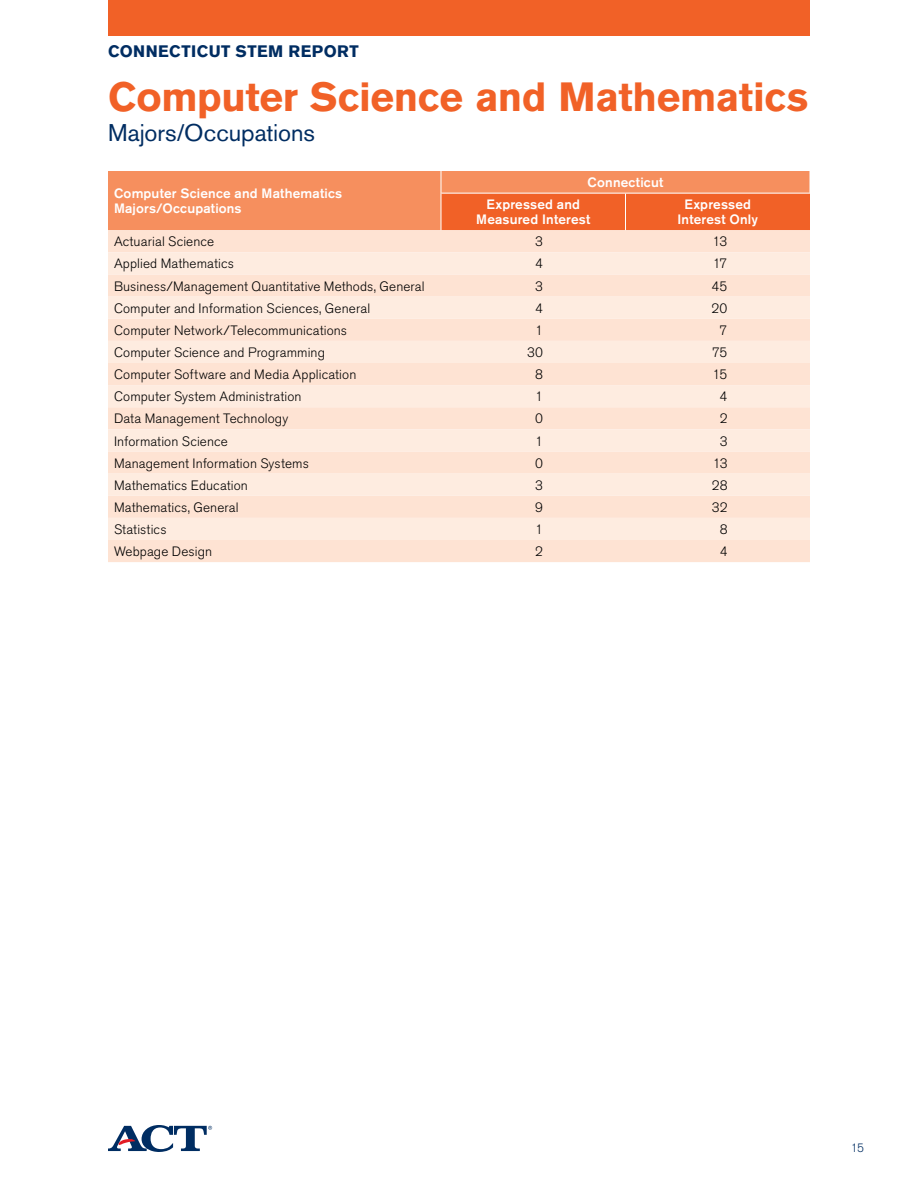
<style>
.page{position:relative;width:918px;height:1188px;background:#fff}
.page>*{position:absolute;margin:0;border:0;box-sizing:border-box;transform-origin:0 0}
.t1{font:700 40.5px "Akzidenz Grotesk Std";letter-spacing:-.005em;color:#f16127}
.t2{font:24px "Akzidenz Grotesk Std";letter-spacing:-.005em;color:#002d62}
.t3{font:700 16.5px "Akzidenz Grotesk Std";letter-spacing:.03em;color:#002d62}
.t4{font:300 13.5px "Akzidenz Grotesk Std";letter-spacing:.01em;color:#000}
.t5{font:500 13.5px/15px "Akzidenz Grotesk Std";letter-spacing:.01em;color:#fff;text-align:center}
.t6{font:300 12px "Akzidenz Grotesk Std";color:#002d62}
</style>
<div class="page">
<svg style="left:108px;top:1125px;width:104px;height:27px"></svg>
<div style="left:108px;top:0;width:702px;height:36px;background:#f16127"></div>
<div style="left:108px;top:230px;width:702px;height:332px;background:#fee3d3"></div>
<svg style="left:108px;top:252px;width:702px;height:288px;background:#fee8da"></svg>
<svg style="left:108px;top:171px;width:702px;height:59px;background:#f4804d"></svg>
<hr style="left:441px;top:193px;width:1px;height:37px;background:#fff">
<hr style="left:441px;top:193px;width:185px;height:1px;background:#fff">
<hr style="left:626px;top:193px;width:184px;height:1px;background:#fff">
<p class="t3" style="left:108px;top:42px;width:62px">Connect</p>
<p class="t3" style="left:191px;top:42px;width:158px">icut STEM Report</p>
<h1 class="t1" style="left:108px;top:74px;width:702px">Computer Science and Mathematics</h1>
<h2 class="t2" style="left:108px;top:119px;width:208px">Majors/Occupations</h2>
<p class="t5" style="left:114px;top:186px;width:230px;text-align:left">Computer Science and Mathematics<br>Majors/Occupations</p>
<p class="t5" style="left:588px;top:175px;width:77px">Connecticut</p>
<p class="t5" style="left:476px;top:197px;width:116px">Expressed and<br>Measured Interest</p>
<p class="t5" style="left:678px;top:197px;width:82px">Expressed<br>Interest Only</p>
<p class="t4" style="left:114px;top:234px;width:102px">Actuarial Science</p>
<p class="t4" style="left:535px;top:234px;width:9px">3</p>
<p class="t4" style="left:713px;top:234px;width:16px">13</p>
<p class="t4" style="left:114px;top:256px;width:122px">Applied Mathematics</p>
<p class="t4" style="left:535px;top:256px;width:9px">4</p>
<p class="t4" style="left:713px;top:256px;width:16px">17</p>
<p class="t4" style="left:114px;top:278px;width:312px">Business/Management Quantitative Methods, General</p>
<p class="t4" style="left:535px;top:278px;width:9px">3</p>
<p class="t4" style="left:712px;top:278px;width:17px">45</p>
<p class="t4" style="left:114px;top:301px;width:258px">Computer and I nformation Sciences, General</p>
<p class="t4" style="left:535px;top:301px;width:9px">4</p>
<p class="t4" style="left:712px;top:301px;width:17px">20</p>
<p class="t4" style="left:114px;top:323px;width:235px">Computer Network/Telecommunications</p>
<p class="t4" style="left:535px;top:323px;width:9px">1</p>
<p class="t4" style="left:720px;top:323px;width:9px">7</p>
<p class="t4" style="left:114px;top:345px;width:213px">Computer Science and Programming</p>
<p class="t4" style="left:527px;top:345px;width:17px">30</p>
<p class="t4" style="left:712px;top:345px;width:17px">75</p>
<p class="t4" style="left:114px;top:367px;width:244px">Computer Software and Media Application</p>
<p class="t4" style="left:535px;top:367px;width:9px">8</p>
<p class="t4" style="left:713px;top:367px;width:16px">15</p>
<p class="t4" style="left:114px;top:389px;width:189px">Computer System Administration</p>
<p class="t4" style="left:535px;top:389px;width:9px">1</p>
<p class="t4" style="left:720px;top:389px;width:9px">4</p>
<p class="t4" style="left:114px;top:411px;width:176px">Data Management Technology</p>
<p class="t4" style="left:535px;top:411px;width:9px">0</p>
<p class="t4" style="left:720px;top:411px;width:9px">2</p>
<p class="t4" style="left:114px;top:433px;width:115px">I nformation Science</p>
<p class="t4" style="left:535px;top:433px;width:9px">1</p>
<p class="t4" style="left:720px;top:433px;width:9px">3</p>
<p class="t4" style="left:114px;top:455px;width:196px">Management I nformation Systems</p>
<p class="t4" style="left:535px;top:455px;width:9px">0</p>
<p class="t4" style="left:713px;top:455px;width:16px">13</p>
<p class="t4" style="left:114px;top:478px;width:135px">Mathematics Education</p>
<p class="t4" style="left:535px;top:478px;width:9px">3</p>
<p class="t4" style="left:712px;top:478px;width:17px">28</p>
<p class="t4" style="left:114px;top:500px;width:126px">Mathematics, General</p>
<p class="t4" style="left:535px;top:500px;width:9px">9</p>
<p class="t4" style="left:712px;top:500px;width:17px">32</p>
<p class="t4" style="left:114px;top:522px;width:54px">Statistics</p>
<p class="t4" style="left:535px;top:522px;width:9px">1</p>
<p class="t4" style="left:720px;top:522px;width:9px">8</p>
<p class="t4" style="left:114px;top:544px;width:100px">Webpage Design</p>
<p class="t4" style="left:535px;top:544px;width:9px">2</p>
<p class="t4" style="left:720px;top:544px;width:9px">4</p>
<p class="t6" style="left:851px;top:1141px;width:15px">15</p>
</div>
